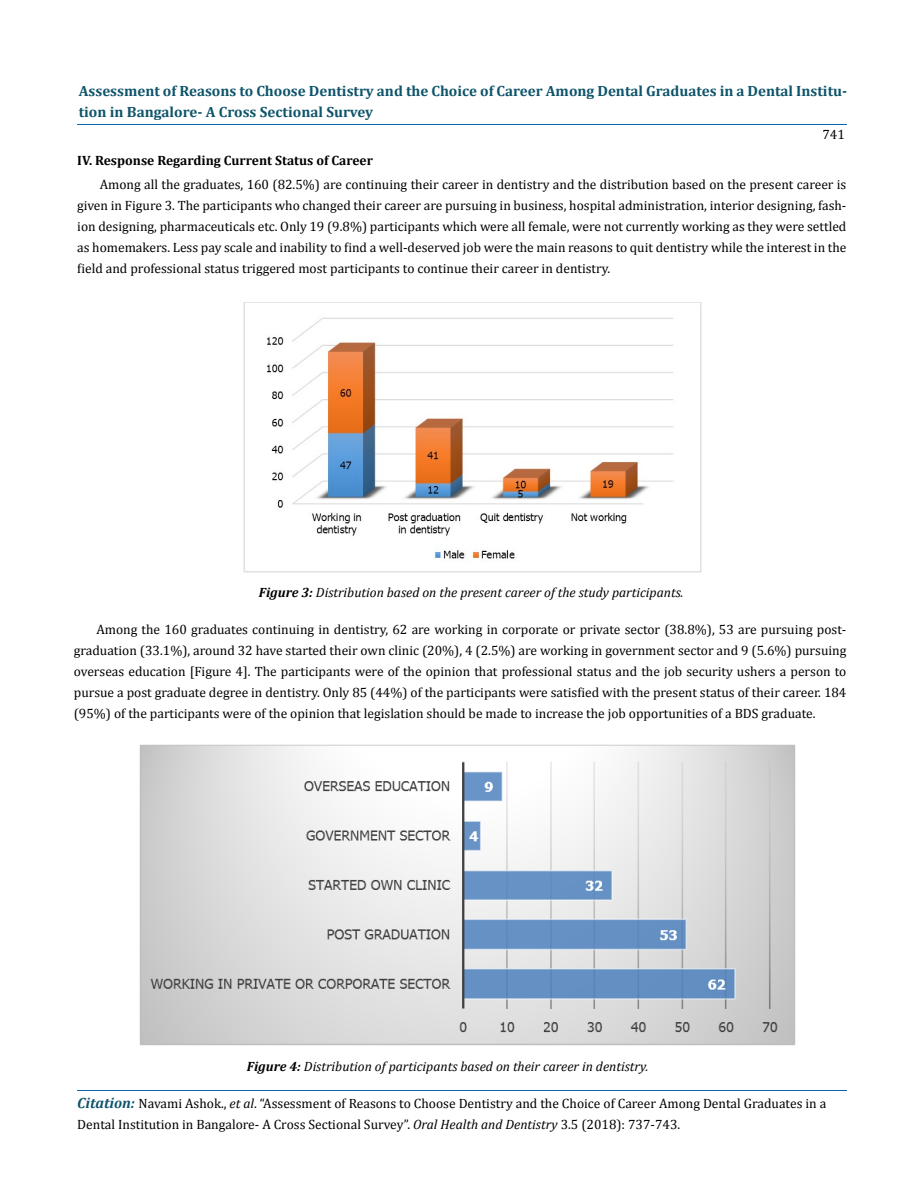
<style>
.page{position:relative;width:917px;height:1190px;background:#fff}
.page>*{position:absolute;margin:0;border:0;box-sizing:border-box;transform-origin:0 0}
.t1{font:700 14.85px/21px "Cambria";color:#0e546a}
.t2{font:13.5px/21px "Cambria";color:#000;text-align:justify}
.t3{font:italic 13.5px "Cambria";color:#000}
.t4{font:700 13.5px "Cambria";color:#000}
.s1{font-weight:700}
.s2{font-weight:700;font-style:italic;font-size:14.85px;color:#0e546a}
.s3{font-style:italic}
</style>
<div class="page">
<hr style="left:77px;top:1090px;width:769px;height:1px;background:#0d66b1">
<hr style="left:77px;top:124px;width:770px;height:1px;background:#0d66b1">
<img style="left:243px;top:302px;width:458px;height:270px">
<img style="left:140px;top:744px;width:655px;height:302px">
<p class="t1" style="left:79px;top:80px;width:770px">Assessment of Reasons to Choose Dentistry and the Choice of Career Among Dental Graduates in a Dental Institu&shy;tion in Bangalore- A Cross Sectional Survey</p>
<p class="t2" style="left:822px;top:124px;width:24px">741</p>
<p class="t4" style="left:77px;top:152px;width:297px">IV. Response Regarding Current Status of Career</p>
<p class="t2" style="left:77px;top:174px;width:770px;text-indent:23px">Among all the graduates, 160 (82.5%) are continuing their career in dentistry and the distribution based on the present career is given in Figure 3. The participants who changed their career are pursuing in business, hospital administration, interior designing, fash&shy;ion designing, pharmaceuticals etc. Only 19 (9.8%) participants which were all female, were not currently working as they were settled as homemakers. Less pay scale and inability to find a well-deserved job were the main reasons to quit dentistry while the interest in the field and professional status triggered most participants to continue their career in dentistry.</p>
<p class="t3" style="left:259px;top:584px;width:426px"><span class="s1">Figure 3:</span> Distribution based on the present career of the study participants.</p>
<p class="t2" style="left:74px;top:619px;width:774px;text-indent:23px">Among the 160 graduates continuing in dentistry, 62 are working in corporate or private sector (38.8%), 53 are pursuing post&shy;graduation (33.1%), around 32 have started their own clinic (20%), 4 (2.5%) are working in government sector and 9 (5.6%) pursuing overseas education [Figure 4]. The participants were of the opinion that professional status and the job security ushers a person to pursue a post graduate degree in dentistry. Only 85 (44%) of the participants were satisfied with the present status of their career. 184 (95%) of the participants were of the opinion that legislation should be made to increase the job opportunities of a BDS graduate.</p>
<p class="t3" style="left:247px;top:1058px;width:403px"><span class="s1">Figure 4:</span> Distribution of participants based on their career in dentistry.</p>
<p class="t2" style="left:77px;top:1092px;width:750px"><span class="s2">Citation:</span> Navami Ashok., <span class="s3">et al</span>. “Assessment of Reasons to Choose Dentistry and the Choice of Career Among Dental Graduates in a<br>Dental Institution in Bangalore- A Cross Sectional Survey”. <span class="s3">Oral Health and Dentistry</span> 3.5 (2018): 737-743.</p>
</div>
